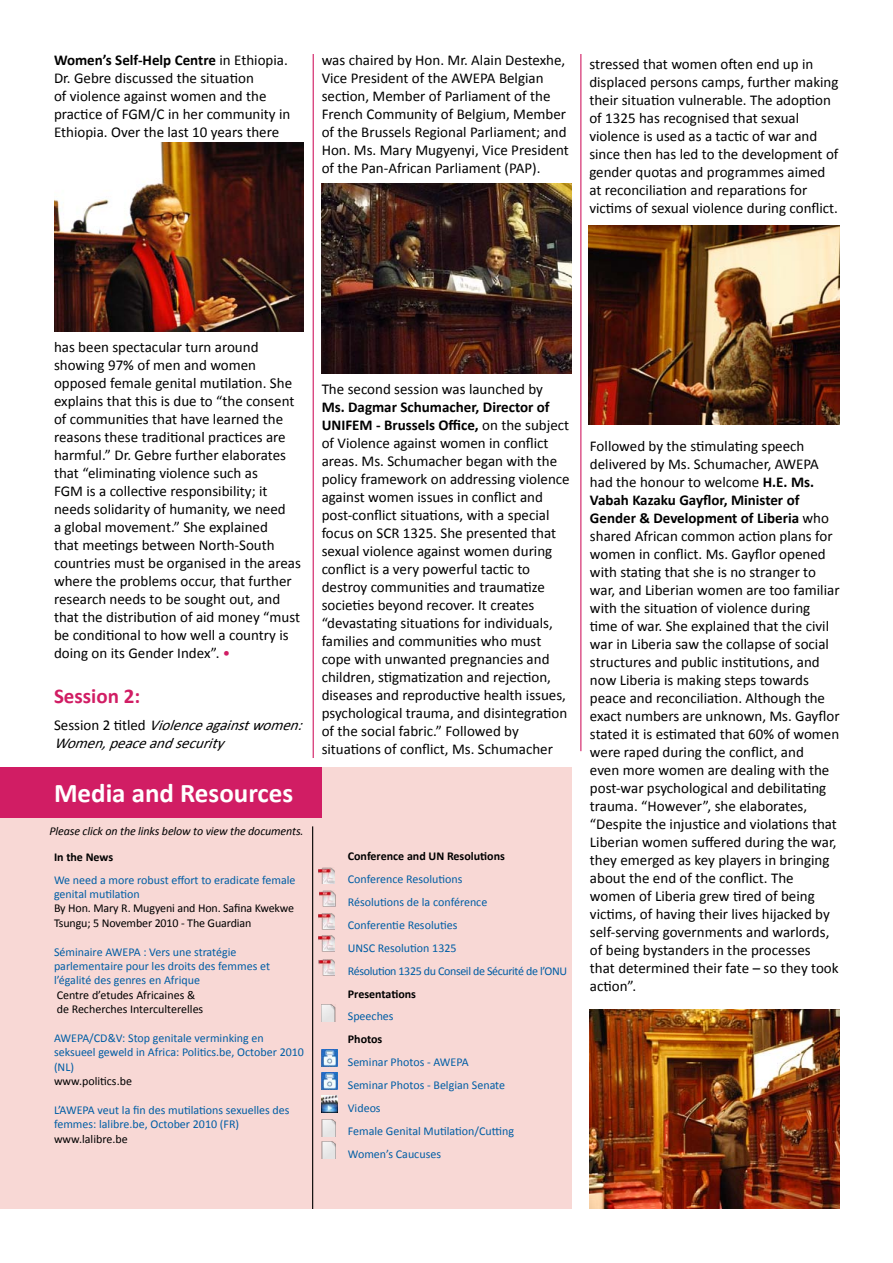
<style>
.page{position:relative;width:893px;height:1263px;background:#fff}
.page>*{position:absolute;margin:0;border:0;box-sizing:border-box;transform-origin:0 0}
.t1{font:700 27px "Calibri";color:#fff}
.t2{font:700 21px "Calibri";color:#d11d64}
.t3{font:15px/18px "Calibri";color:#000}
.t4{font:italic 15px/18px "Calibri";color:#000}
.t5{font:12px/23px "Calibri";color:#005ea5}
.t6{font:12px/14.4px "Calibri";letter-spacing:-.01em;color:#000}
.t7{font:700 12px "Calibri";color:#000}
.t8{font:italic 12px "Calibri";letter-spacing:-.01em;color:#000}
.s1{font-weight:700}
.s2{color:#d11d64}
.s3{font-style:normal}
</style>
<div class="page">
<div style="left:0;top:767px;width:571px;height:442px;background:#f8d8d5"></div>
<div style="left:0;top:767px;width:322px;height:51px;background:#d11d64"></div>
<hr style="left:313px;top:54px;width:1px;height:704px;background:#d11d64">
<hr style="left:580px;top:54px;width:1px;height:697px;background:#d11d64">
<hr style="left:312px;top:826px;width:1px;height:383px;background:#000">
<img style="left:54px;top:142px;width:250px;height:189px">
<img style="left:589px;top:226px;width:251px;height:198px">
<img style="left:590px;top:1010px;width:250px;height:199px">
<img style="left:321px;top:1096px;width:17px;height:16px">
<img style="left:322px;top:1119px;width:14px;height:17px">
<img style="left:322px;top:1141px;width:14px;height:17px">
<img style="left:322px;top:1049px;width:16px;height:18px">
<img style="left:322px;top:1072px;width:16px;height:17px">
<img style="left:318px;top:868px;width:17px;height:16px">
<img style="left:318px;top:913px;width:17px;height:16px">
<img style="left:319px;top:891px;width:16px;height:16px">
<img style="left:321px;top:1004px;width:14px;height:17px">
<img style="left:319px;top:959px;width:16px;height:16px">
<img style="left:321px;top:184px;width:250px;height:189px">
<img style="left:318px;top:935px;width:17px;height:16px">
<p class="t3" style="left:54px;top:51px;width:238px"><span class="s1">Women’s Self-Help Centre</span> in Ethiopia.<br>Dr. Gebre discussed the situation<br>of violence against women and the practice of FGM/C in her community in Ethiopia. Over the last 10 years there</p>
<p class="t3" style="left:322px;top:51px;width:249px">was chaired by Hon. Mr. Alain Destexhe, Vice President of the AWEPA Belgian section, Member of Parliament of the French Community of Belgium, Member of the Brussels Regional Parliament; and Hon. Ms. Mary Mugyenyi, Vice President of the Pan-African Parliament (PAP).</p>
<p class="t3" style="left:589px;top:55px;width:251px">stressed that women often end up in displaced persons camps, further making their situation vulnerable. The adoption of 1325 has recognised that sexual violence is used as a tactic of war and since then has led to the development of gender quotas and programmes aimed at reconciliation and reparations for victims of sexual violence during conflict.</p>
<p class="t3" style="left:54px;top:338px;width:248px">has been spectacular turn around showing 97% of men and women opposed female genital mutilation. She explains that this is due to “the consent of communities that have learned the reasons these traditional practices are harmful.” Dr. Gebre further elaborates that “eliminating violence such as<br>FGM is a collective responsibility; it needs solidarity of humanity, we need<br>a global movement.” She explained<br>that meetings between North-South countries must be organised in the areas where the problems occur, that further research needs to be sought out, and that the distribution of aid money “must be conditional to how well a country is doing on its Gender Index”. <span class="s2">•</span></p>
<h2 class="t2" style="left:54px;top:683px;width:88px">Session 2:</h2>
<p class="t4" style="left:54px;top:716px;width:256px"><span class="s3">S e s s i o n 2 ti t l e d</span> Violenceagainstwomen:<br>Women,peaceandsecurity</p>
<h1 class="t1" style="left:54px;top:775px;width:241px">Media and Resources</h1>
<p class="t8" style="left:49px;top:823px;width:256px">Please click on the links below to view the documents.</p>
<p class="t7" style="left:54px;top:849px;width:61px">In the News</p>
<p class="t5" style="left:54px;top:872px;width:243px;line-height:14.4px">We need a more robust effort to eradicate female genital mutilation</p>
<p class="t6" style="left:54px;top:901px;width:242px">By Hon. Mary R. Mugyeni and Hon. Safina Kwekwe<br>Tsungu; 5 November 2010 - The Guardian</p>
<p class="t5" style="left:54px;top:944px;width:218px;line-height:14.4px">Séminaire AWEPA : Vers une stratégie parlementaire pour les droits des femmes et l’égalité des genres en Afrique</p>
<p class="t6" style="left:57px;top:988px;width:148px">Centre d’etudes Africaines &amp; de Recherches Interculterelles</p>
<p class="t5" style="left:54px;top:1031px;width:252px;line-height:14.4px">AWEPA/CD&amp;V: Stop genitale verminking en seksueel geweld in Africa: Politics.be, October 2010 (NL)</p>
<p class="t6" style="left:54px;top:1074px;width:79px">www.politics.be</p>
<p class="t5" style="left:54px;top:1103px;width:237px;line-height:14.4px">L’AWEPA veut la fin des mutilations sexuelles des femmes: lalibre.be, October 2010 (FR)</p>
<p class="t6" style="left:54px;top:1132px;width:75px">www.lalibre.be</p>
<p class="t3" style="left:322px;top:380px;width:223px">The second session was launched by</p>
<p class="t3" style="left:322px;top:398px;width:250px"><span class="s1">Ms. Dagmar Schumacher, Director of UNIFEM - Brussels Office,</span> on the subject of Violence against women in conflict areas. Ms. Schumacher began with the policy framework on addressing violence against women issues in conflict and post-conflict situations, with a special focus on SCR 1325. She presented that sexual violence against women during conflict is a very powerful tactic to destroy communities and traumatize societies beyond recover. It creates “devastating situations for individuals, families and communities who must cope with unwanted pregnancies and children, stigmatization and rejection, diseases and reproductive health issues, psychological trauma, and disintegration of the social fabric.” Followed by situations of conflict, Ms. Schumacher</p>
<p class="t7" style="left:348px;top:848px;width:159px">Conference and UN Resolutions</p>
<p class="t5" style="left:348px;top:867px;width:221px">Conference Resolutions<br>Résolutions de la conférence<br>Conferentie Resoluties<br>UNSC Resolution 1325<br>Résolution 1325 du Conseil de Sécurité de l’ONU</p>
<p class="t7" style="left:348px;top:986px;width:70px">Presentations</p>
<p class="t5" style="left:348px;top:1005px;width:47px">Speeches</p>
<p class="t7" style="left:348px;top:1032px;width:36px">Photos</p>
<p class="t5" style="left:348px;top:1051px;width:168px">Seminar Photos - AWEPA<br>Seminar Photos - Belgian Senate<br>Videos<br>Female Genital Mutilation/Cutting<br>Women’s Caucuses</p>
<p class="t3" style="left:590px;top:437px;width:251px">Followed by the stimulating speech delivered by Ms. Schumacher, AWEPA had the honour to welcome <span class="s1">H.E. Ms.<br>Vabah Kazaku Gayflor, Minister of Gender &amp; Development of Liberia</span> who shared African common action plans for women in conflict. Ms. Gayflor opened with stating that she is no stranger to war, and Liberian women are too familiar with the situation of violence during time of war. She explained that the civil war in Liberia saw the collapse of social structures and public institutions, and now Liberia is making steps towards peace and reconciliation. Although the exact numbers are unknown, Ms. Gayflor stated it is estimated that 60% of women were raped during the conflict, and<br>even more women are dealing with the post-war psychological and debilitating trauma. “However”, she elaborates, “Despite the injustice and violations that Liberian women suffered during the war, they emerged as key players in bringing about the end of the conflict. The women of Liberia grew tired of being victims, of having their lives hijacked by self-serving governments and warlords, of being bystanders in the processes<br>that determined their fate – so they took action”.</p>
</div>
